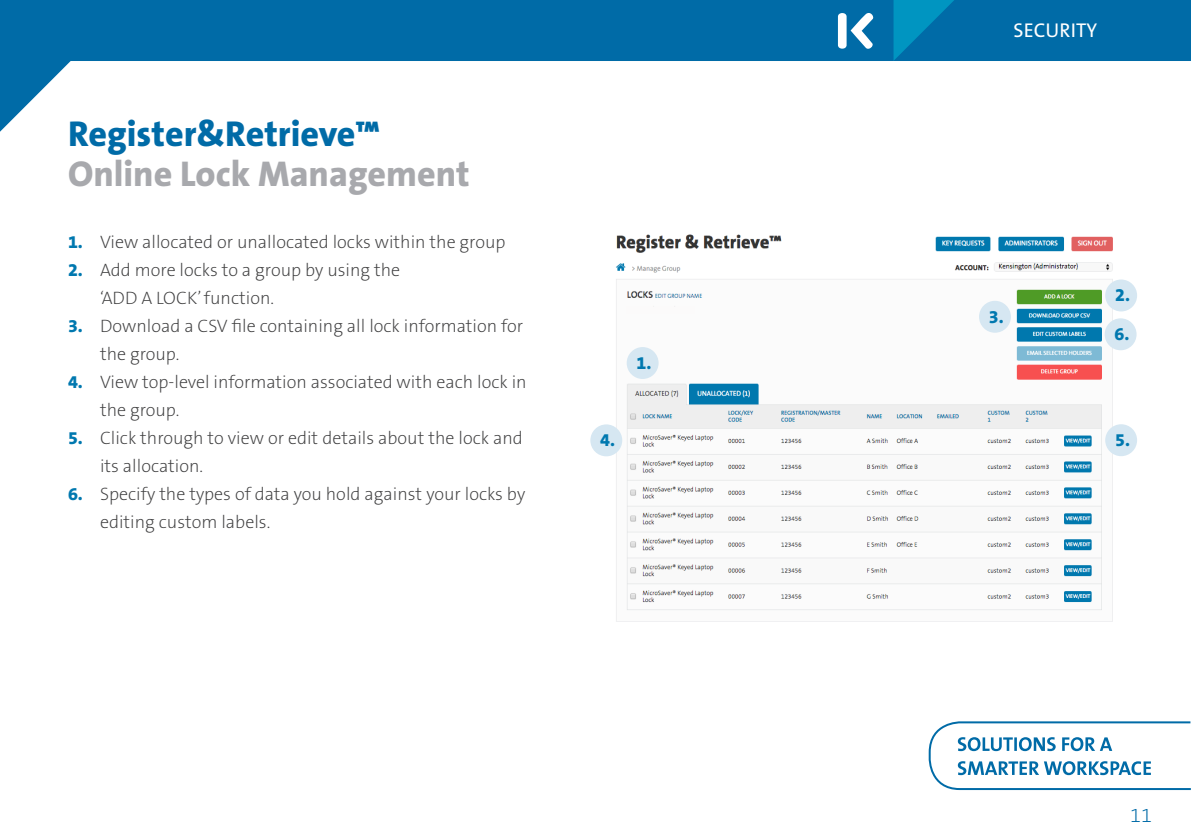
<style>
.page{position:relative;width:1191px;height:840px;background:#fff}
.page>*{position:absolute;margin:0;border:0;box-sizing:border-box;transform-origin:0 0}
.Headline{font:36px/40px "The Sans KENSINGTON8 XB";color:#a8a9ad}
.t1{font:20px "The Sans KENSINGTON5 Rg";color:#fff}
.t2{font:20px "The Sans KENSINGTON2 XL";color:#006ba7}
.body_text{font:18px/28px "The Sans KENSINGTON2 XL";color:#3e3e3f}
.body_text-2{font:18px "The Sans KENSINGTON8 XB";color:#0078af}
.s1{color:#006ba7}
.s2{font-family:"The Sans KENSINGTON8 XB";color:#0078af}
</style>
<div class="page">
<div style="left:72px;top:0;width:1119px;height:61px;background:#006ba7"></div>
<svg style="left:850px;top:10px;width:25px;height:41px"></svg>
<div style="left:838px;top:13px;width:8px;height:36px;background:#fff;border-radius:4px"></div>
<svg style="left:928px;top:721px;width:263px;height:69px"></svg>
<svg style="left:893px;top:0;width:64px;height:61px;background:#007eb3"></svg>
<svg style="left:0;top:0;width:72px;height:132px"></svg>
<img style="left:606px;top:234px;width:517px;height:388px">
<div style="left:626px;top:347px;width:32px;height:32px;background:#d6e7f2;border-radius:50%"></div>
<div style="left:1105px;top:279px;width:32px;height:32px;background:#d6e7f2;border-radius:50%"></div>
<div style="left:979px;top:300px;width:32px;height:32px;background:#d6e7f2;border-radius:50%"></div>
<div style="left:1105px;top:424px;width:32px;height:32px;background:#d6e7f2;border-radius:50%"></div>
<div style="left:590px;top:424px;width:32px;height:32px;background:#d6e7f2;border-radius:50%"></div>
<div style="left:1104px;top:318px;width:32px;height:32px;background:#d6e7f2;border-radius:50%"></div>
<p class="Headline" style="left:68px;top:115px;width:403px"><span class="s1">Register&amp;Retrieve™<br></span>Online Lock Management</p>
<p class="body_text" style="left:68px;top:228px;width:439px"><span class="s2">1.</span> View allocated or unallocated locks within the group</p>
<p class="body_text" style="left:100px;top:256px;width:302px;text-indent:-32px"><span class="s2">2.</span> Add more locks to a group by using the ‘ADD A LOCK’ function.</p>
<p class="body_text" style="left:100px;top:312px;width:424px;text-indent:-32px"><span class="s2">3.</span> Download a CSV file containing all lock information for the group.</p>
<p class="body_text" style="left:100px;top:368px;width:428px;text-indent:-32px"><span class="s2">4.</span> View top-level information associated with each lock in the group.</p>
<p class="body_text" style="left:100px;top:424px;width:424px;text-indent:-32px"><span class="s2">5.</span> Click through to view or edit details about the lock and its allocation.</p>
<p class="body_text" style="left:100px;top:480px;width:427px;text-indent:-32px"><span class="s2">6.</span> Specify the types of data you hold against your locks by editing custom labels.</p>
<p class="body_text-2" style="left:636px;top:353px;width:16px">1.</p>
<p class="t1" style="left:1013px;top:19px;width:85px">SECURITY</p>
<p class="body_text-2" style="left:989px;top:306px;width:16px">3.</p>
<p class="body_text-2" style="left:1115px;top:285px;width:16px">2.</p>
<p class="body_text-2" style="left:1114px;top:324px;width:16px">6.</p>
<p class="body_text-2" style="left:600px;top:430px;width:16px">4.</p>
<p class="body_text-2" style="left:1115px;top:430px;width:16px">5.</p>
<p class="t2" style="left:1130px;top:804px;width:23px">11</p>
</div>
